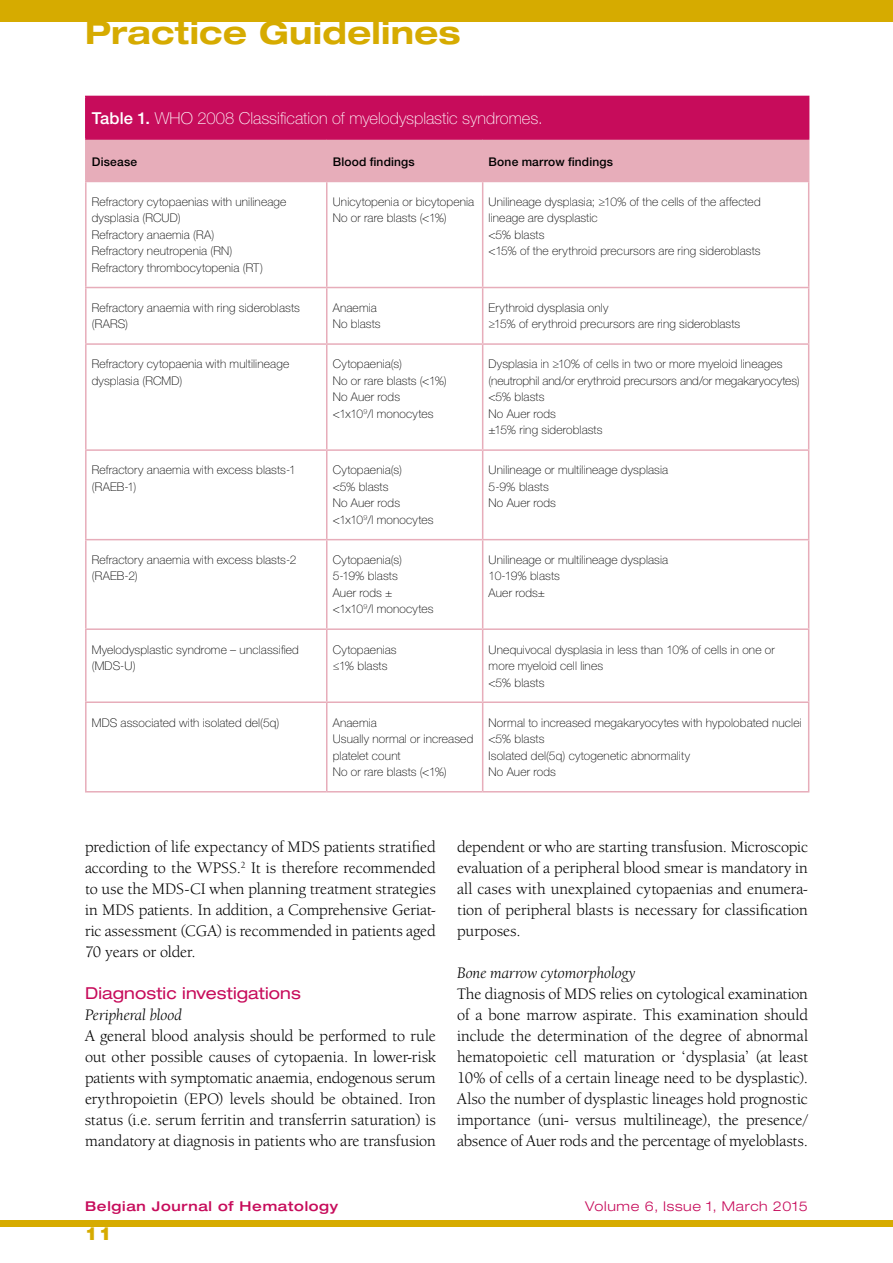
<style>
.page{position:relative;width:893px;height:1263px;background:#fff}
.page>*{position:absolute;margin:0;border:0;box-sizing:border-box;transform-origin:0 0}
.t1{font:700 expanded 31.5px "Helvetica Neue LT Std";letter-spacing:.01em;color:#d6ab00}
.t2{font:900 18.15px "Helvetica Neue LT Std";color:#d6ab00}
.t3{font:16.5px/21px "Berkeley Oldstyle IT Cby BT";color:#000;text-align:justify}
.t4{font:100 16.5px "Helvetica Neue LT Std";color:#fff}
.t5{font:italic 16.5px "Berkeley Oldstyle IT Cby BT";color:#000}
.t6{font:expanded 16.5px "Helvetica Neue LT Std";letter-spacing:.005em;color:#c70c5b}
.t7{font:500 expanded 13.5px "Helvetica Neue LT Std";letter-spacing:.05em;color:#c70c5b}
.t8{font:300 expanded 13.5px "Helvetica Neue LT Std";letter-spacing:.05em;color:#c70c5b}
.t9{font:100 12px/16.5px "Helvetica Neue LT Std";letter-spacing:.01em;color:#000}
.t10{font:500 12px "Helvetica Neue LT Std";letter-spacing:.015em;color:#000}
.s1{font-weight:500}
</style>
<div class="page">
<div style="left:0;top:1220px;width:893px;height:7px;background:#d6ab00"></div>
<div style="left:86px;top:96px;width:723px;height:43px;background:#c70c5b"></div>
<div style="left:87px;top:140px;width:721px;height:41px;background:#e7adba"></div>
<hr style="left:85px;top:140px;width:2px;height:41px;background:#e7adba">
<hr style="left:326px;top:140px;width:1px;height:41px;background:#e7adba">
<hr style="left:482px;top:140px;width:1px;height:41px;background:#e7adba">
<hr style="left:808px;top:140px;width:1px;height:41px;background:#e7adba">
<hr style="left:85px;top:181px;width:242px;height:1px;background:#e7adba">
<hr style="left:85px;top:182px;width:2px;height:105px;background:#e7adba">
<hr style="left:327px;top:181px;width:156px;height:1px;background:#e7adba">
<hr style="left:326px;top:182px;width:1px;height:105px;background:#e7adba">
<hr style="left:483px;top:181px;width:326px;height:1px;background:#e7adba">
<hr style="left:482px;top:182px;width:1px;height:105px;background:#e7adba">
<hr style="left:808px;top:182px;width:1px;height:105px;background:#e7adba">
<hr style="left:85px;top:287px;width:242px;height:1px;background:#e7adba">
<hr style="left:85px;top:288px;width:2px;height:55px;background:#e7adba">
<hr style="left:327px;top:287px;width:156px;height:1px;background:#e7adba">
<hr style="left:326px;top:288px;width:1px;height:55px;background:#e7adba">
<hr style="left:483px;top:287px;width:326px;height:1px;background:#e7adba">
<hr style="left:482px;top:288px;width:1px;height:55px;background:#e7adba">
<hr style="left:808px;top:288px;width:1px;height:55px;background:#e7adba">
<hr style="left:85px;top:343px;width:242px;height:2px;background:#e7adba">
<hr style="left:85px;top:345px;width:2px;height:104px;background:#e7adba">
<hr style="left:327px;top:343px;width:156px;height:2px;background:#e7adba">
<hr style="left:326px;top:345px;width:1px;height:104px;background:#e7adba">
<hr style="left:483px;top:343px;width:326px;height:2px;background:#e7adba">
<hr style="left:482px;top:345px;width:1px;height:104px;background:#e7adba">
<hr style="left:808px;top:345px;width:1px;height:104px;background:#e7adba">
<hr style="left:85px;top:449px;width:242px;height:2px;background:#e7adba">
<hr style="left:85px;top:451px;width:2px;height:88px;background:#e7adba">
<hr style="left:327px;top:449px;width:156px;height:2px;background:#e7adba">
<hr style="left:326px;top:451px;width:1px;height:88px;background:#e7adba">
<hr style="left:483px;top:449px;width:326px;height:2px;background:#e7adba">
<hr style="left:482px;top:451px;width:1px;height:88px;background:#e7adba">
<hr style="left:808px;top:451px;width:1px;height:88px;background:#e7adba">
<hr style="left:85px;top:539px;width:242px;height:1px;background:#e7adba">
<hr style="left:85px;top:540px;width:2px;height:88px;background:#e7adba">
<hr style="left:327px;top:539px;width:156px;height:1px;background:#e7adba">
<hr style="left:326px;top:540px;width:1px;height:88px;background:#e7adba">
<hr style="left:483px;top:539px;width:326px;height:1px;background:#e7adba">
<hr style="left:482px;top:540px;width:1px;height:88px;background:#e7adba">
<hr style="left:808px;top:540px;width:1px;height:88px;background:#e7adba">
<hr style="left:85px;top:628px;width:242px;height:2px;background:#e7adba">
<hr style="left:85px;top:630px;width:2px;height:71px;background:#e7adba">
<hr style="left:327px;top:628px;width:156px;height:2px;background:#e7adba">
<hr style="left:326px;top:630px;width:1px;height:71px;background:#e7adba">
<hr style="left:483px;top:628px;width:326px;height:2px;background:#e7adba">
<hr style="left:482px;top:630px;width:1px;height:71px;background:#e7adba">
<hr style="left:808px;top:630px;width:1px;height:71px;background:#e7adba">
<hr style="left:85px;top:701px;width:242px;height:2px;background:#e7adba">
<hr style="left:85px;top:703px;width:2px;height:88px;background:#e7adba">
<hr style="left:327px;top:701px;width:156px;height:2px;background:#e7adba">
<hr style="left:326px;top:703px;width:1px;height:88px;background:#e7adba">
<hr style="left:483px;top:701px;width:326px;height:2px;background:#e7adba">
<hr style="left:482px;top:703px;width:1px;height:88px;background:#e7adba">
<hr style="left:808px;top:703px;width:1px;height:88px;background:#e7adba">
<hr style="left:85px;top:791px;width:242px;height:1px;background:#e7adba">
<hr style="left:327px;top:791px;width:156px;height:1px;background:#e7adba">
<hr style="left:483px;top:791px;width:326px;height:1px;background:#e7adba">
<hr style="left:85px;top:96px;width:242px;height:1px;background:#c70c5b">
<hr style="left:85px;top:97px;width:2px;height:41px;background:#c70c5b">
<hr style="left:85px;top:138px;width:242px;height:2px;background:#c70c5b">
<hr style="left:327px;top:138px;width:156px;height:2px;background:#c70c5b">
<hr style="left:483px;top:138px;width:326px;height:2px;background:#c70c5b">
<div style="left:0;top:0;width:893px;height:21px;background:#d6ab00"></div>
<h1 class="t1" style="left:85px;top:13px;width:377px">Practice Guidelines</h1>
<h3 class="t4" style="left:92px;top:108px;width:452px"><span class="s1">Table 1.</span> WHO 2008 Classification of myelodysplastic syndromes.</h3>
<p class="t10" style="left:92px;top:154px;width:47px">Disease</p>
<p class="t10" style="left:333px;top:154px;width:84px">Blood findings</p>
<p class="t10" style="left:489px;top:154px;width:126px">Bone marrow findings</p>
<p class="t9" style="left:92px;top:193px;width:196px">Refractory cytopaenias with unilineage dysplasia (RCUD)<br>Refractory anaemia (RA)<br>Refractory neutropenia (RN)<br>Refractory thrombocytopenia (RT)</p>
<p class="t9" style="left:333px;top:193px;width:143px">Unicytopenia or bicytopenia<br>No or rare blasts (&lt;1%)</p>
<p class="t9" style="left:489px;top:193px;width:274px">Unilineage dysplasia; ≥10% of the cells of the affected lineage are dysplastic<br>&lt;5% blasts<br>&lt;15% of the erythroid precursors are ring sideroblasts</p>
<p class="t9" style="left:92px;top:299px;width:210px">Refractory anaemia with ring sideroblasts (RARS)</p>
<p class="t9" style="left:333px;top:299px;width:49px">Anaemia<br>No blasts</p>
<p class="t9" style="left:489px;top:299px;width:253px">Erythroid dysplasia only<br>≥15% of erythroid precursors are ring sideroblasts</p>
<p class="t9" style="left:92px;top:356px;width:199px">Refractory cytopaenia with multilineage dysplasia (RCMD)</p>
<p class="t9" style="left:333px;top:356px;width:115px">Cytopaenia(s)<br>No or rare blasts (&lt;1%)<br>No Auer rods<br>&lt;1x10<sup>9</sup>/l monocytes</p>
<p class="t9" style="left:489px;top:356px;width:312px">Dysplasia in ≥10% of cells in two or more myeloid lineages (neutrophil and/or erythroid precursors and/or megakaryocytes) &lt;5% blasts<br>No Auer rods<br>±15% ring sideroblasts</p>
<p class="t9" style="left:92px;top:462px;width:206px">Refractory anaemia with excess blasts-1 (RAEB-1)</p>
<p class="t9" style="left:333px;top:462px;width:102px">Cytopaenia(s)<br>&lt;5% blasts<br>No Auer rods &lt;1x10<sup>9</sup>/l monocytes</p>
<p class="t9" style="left:489px;top:462px;width:181px">Unilineage or multilineage dysplasia<br>5-9% blasts<br>No Auer rods</p>
<p class="t9" style="left:92px;top:551px;width:206px">Refractory anaemia with excess blasts-2 (RAEB-2)</p>
<p class="t9" style="left:333px;top:551px;width:102px">Cytopaenia(s)<br>5-19% blasts<br>Auer rods ± &lt;1x10<sup>9</sup>/l monocytes</p>
<p class="t9" style="left:489px;top:551px;width:181px">Unilineage or multilineage dysplasia<br>10-19% blasts<br>Auer rods±</p>
<p class="t9" style="left:92px;top:641px;width:209px">Myelodysplastic syndrome – unclassified (MDS-U)</p>
<p class="t9" style="left:333px;top:641px;width:66px">Cytopaenias ≤1% blasts</p>
<p class="t9" style="left:489px;top:641px;width:288px">Unequivocal dysplasia in less than 10% of cells in one or more myeloid cell lines<br>&lt;5% blasts</p>
<p class="t9" style="left:92px;top:714px;width:189px">MDS associated with isolated del(5q)</p>
<p class="t9" style="left:333px;top:714px;width:142px">Anaemia<br>Usually normal or increased platelet count<br>No or rare blasts (&lt;1%)</p>
<p class="t9" style="left:489px;top:714px;width:315px">Normal to increased megakaryocytes with hypolobated nuclei &lt;5% blasts<br>Isolated del(5q) cytogenetic abnormality<br>No Auer rods</p>
<p class="t3" style="left:85px;top:836px;width:352px">prediction of life expectancy of MDS patients stratified according to the WPSS.<sup>2</sup> It is therefore recommended to use the MDS-CI when planning treatment strategies in MDS patients. In addition, a Comprehensive Geriat&shy;ric assessment (CGA) is recommended in patients aged 70 years or older.</p>
<h3 class="t6" style="left:85px;top:983px;width:217px">Diagnostic investigations</h3>
<h3 class="t5" style="left:85px;top:1005px;width:99px">Peripheral blood</h3>
<p class="t3" style="left:85px;top:1025px;width:352px">A general blood analysis should be performed to rule out other possible causes of cytopaenia. In lower-risk patients with symptomatic anaemia, endogenous serum erythropoietin (EPO) levels should be obtained. Iron status (i.e. serum ferritin and transferrin saturation) is mandatory at diagnosis in patients who are transfusion</p>
<h3 class="t3" style="left:457px;top:836px;width:352px">dependent or who are starting transfusion. Microscopic evaluation of a peripheral blood smear is mandatory in all cases with unexplained cytopaenias and enumera&shy;tion of peripheral blasts is necessary for classification purposes.</h3>
<h3 class="t5" style="left:457px;top:963px;width:180px">Bone marrow cytomorphology</h3>
<p class="t3" style="left:457px;top:983px;width:352px">The diagnosis of MDS relies on cytological examination of a bone marrow aspirate. This examination should include the determination of the degree of abnormal hematopoietic cell maturation or ‘dysplasia’ (at least 10% of cells of a certain lineage need to be dysplastic).<br>Also the number of dysplastic lineages hold prognostic importance (uni- versus multilineage), the presence/ absence of Auer rods and the percentage of myeloblasts.</p>
<p class="t7" style="left:85px;top:1198px;width:255px">Belgian Journal of Hematology</p>
<p class="t8" style="left:585px;top:1198px;width:224px">Volume 6, Issue 1, March 2015</p>
<h2 class="t2" style="left:85px;top:1222px;width:28px">11</h2>
</div>
